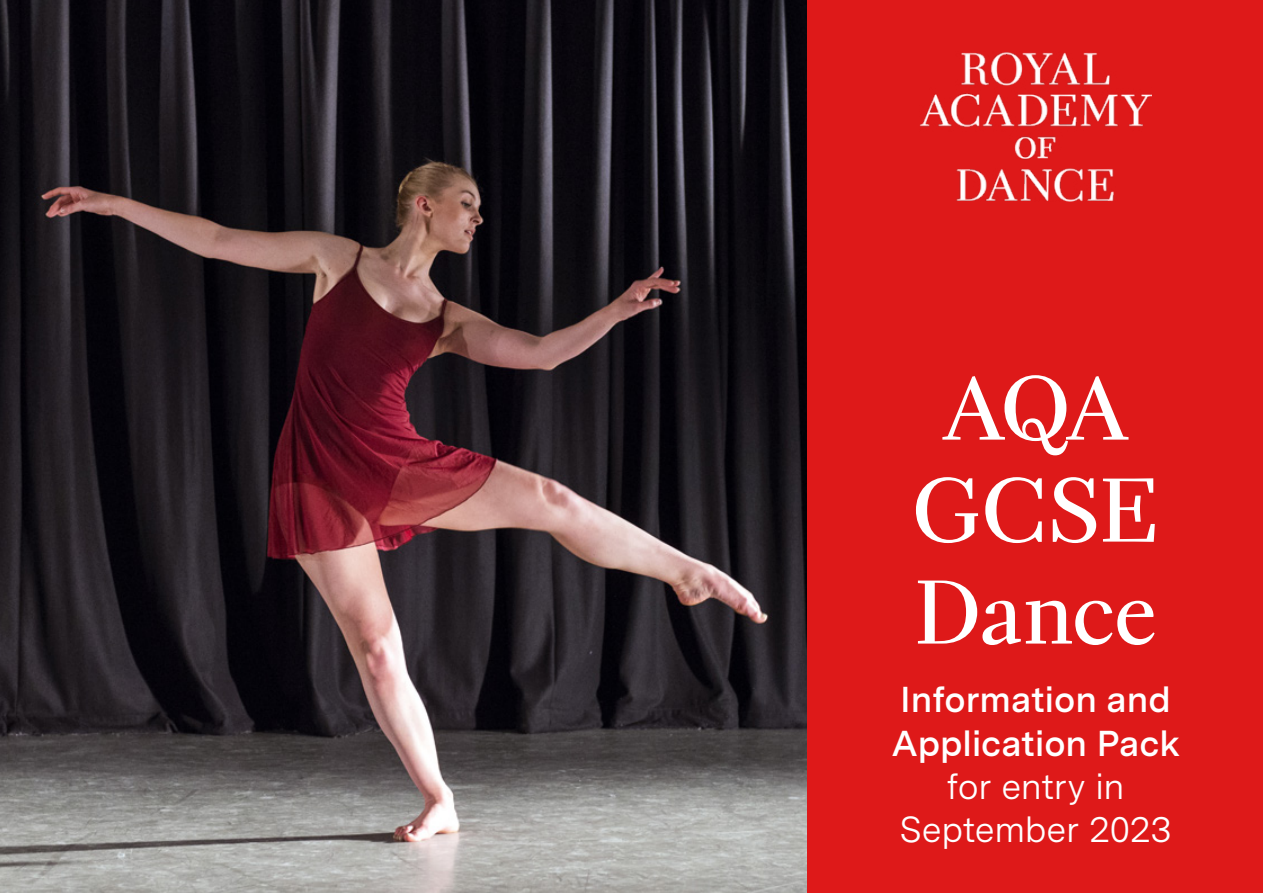
<style>
.page{position:relative;width:1263px;height:893px;background:#fff}
.page>*{position:absolute;margin:0;border:0;box-sizing:border-box;transform-origin:0 0}
.t1{font:90px/102px "RAD Serif Swash";letter-spacing:-.03em;color:#fff;text-align:center}
.t2{font:700 36px/43.2px "RAD Sans";color:#fff}
.t3{font:36px/43.2px "RAD Sans";letter-spacing:-.01em;color:#fff;text-align:center}
</style>
<div class="page">
<img style="left:0;top:0;width:808px;height:893px">
<div style="left:808px;top:0;width:455px;height:893px;background:#de1919"></div>
<img style="left:920px;top:52px;width:231px;height:149px">
<h1 class="t1" style="left:911px;top:360px;width:250px">AQA<br>GCSE<br>Dance</h1>
<p class="t2" style="left:891px;top:677px;width:290px">Information and<br>Application Pack</p>
<p class="t3" style="left:899px;top:763px;width:274px">for entry in<br>September 2023</p>
</div>
